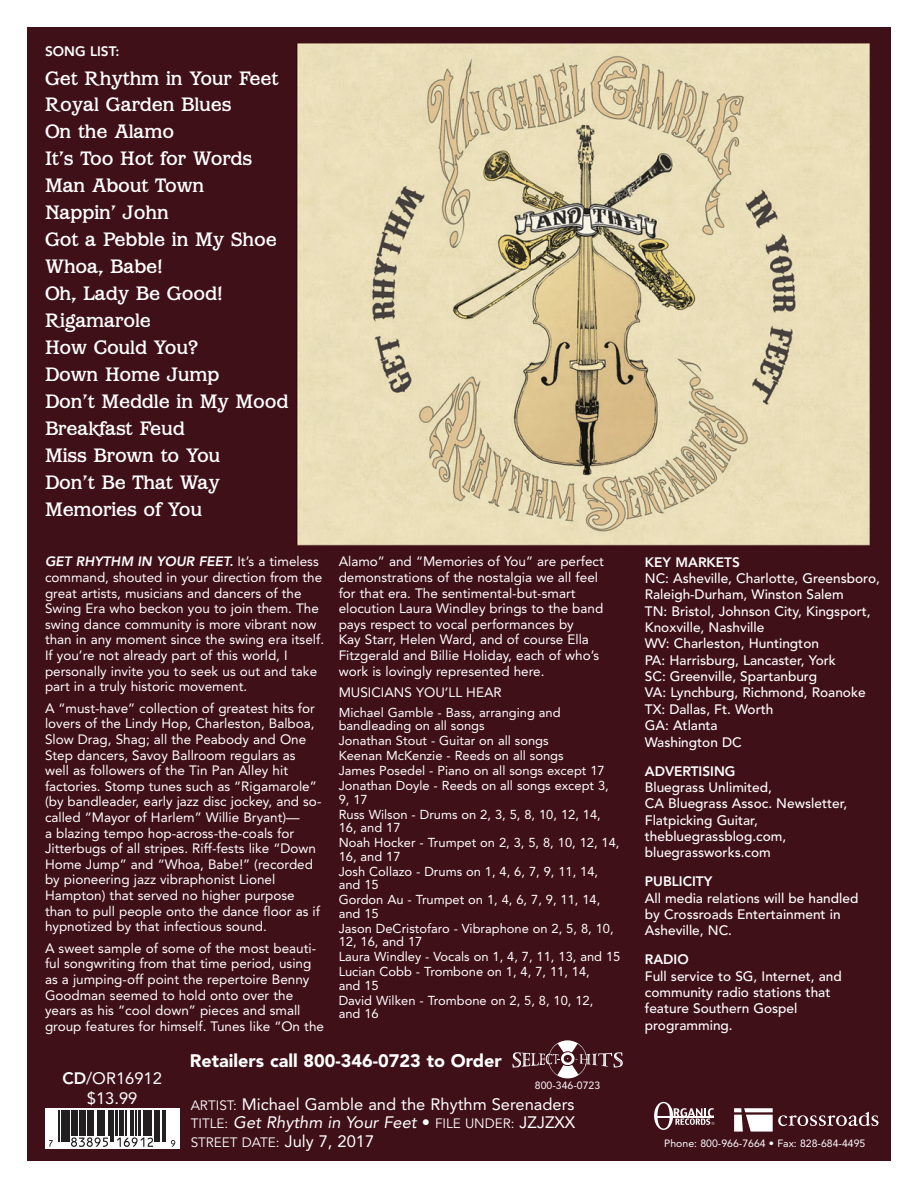
<style>
.page{position:relative;width:918px;height:1188px;background:#fff}
.page>*{position:absolute;margin:0;border:0;box-sizing:border-box;transform-origin:0 0}
.t1{font:20.25px "B Barcelona";letter-spacing:-.01em;color:#fff}
.t2{font:900 18px "Avenir";color:#fff}
.t3{font:16.5px/19.8px "Avenir";color:#fff;text-align:center}
.t4{font:500 13.65px/16.4px "Avenir";color:#fff}
.t5{font:800 13.65px "Avenir";color:#fff}
.t6{font:13.5px/15.6px "Avenir";color:#fff}
.t7{font:13.5px "Avenir";color:#fff}
.t8{font:12.9px/13.5px "Avenir";color:#fff}
.t9{font:10.5px "Avenir";color:#fff}
.s1{font-weight:800;font-style:italic}
.s2{font-weight:800}
.s3{font-size:13.5px}
.s4{font-style:italic}
.s5{font-style:inherit}
.s6{font-size:16.5px}
</style>
<div class="page">
<img style="left:27px;top:27px;width:864px;height:1134px">
<div style="left:45px;top:1108px;width:134px;height:41px;background:#fff"></div>
<svg style="left:49px;top:1140px;width:4px;height:7px"></svg>
<hr style="left:59px;top:1110px;width:1px;height:32px;background:#231f20">
<hr style="left:61px;top:1110px;width:1px;height:32px;background:#231f20">
<hr style="left:63px;top:1110px;width:4px;height:32px;background:#231f20">
<hr style="left:68px;top:1110px;width:2px;height:32px;background:#231f20">
<svg style="left:71px;top:1110px;width:38px;height:37px"></svg>
<hr style="left:111px;top:1110px;width:1px;height:32px;background:#231f20">
<hr style="left:113px;top:1110px;width:1px;height:32px;background:#231f20">
<hr style="left:115px;top:1110px;width:2px;height:26px;background:#231f20">
<svg style="left:117px;top:1110px;width:36px;height:37px"></svg>
<hr style="left:146px;top:1110px;width:3px;height:26px;background:#231f20">
<hr style="left:150px;top:1110px;width:2px;height:26px;background:#231f20">
<hr style="left:154px;top:1110px;width:4px;height:32px;background:#231f20">
<hr style="left:159px;top:1110px;width:1px;height:32px;background:#231f20">
<hr style="left:162px;top:1110px;width:1px;height:32px;background:#231f20">
<hr style="left:164px;top:1110px;width:2px;height:32px;background:#231f20">
<svg style="left:171px;top:1140px;width:4px;height:7px"></svg>
<svg style="left:513px;top:1040px;width:110px;height:38px;background:#653f45"></svg>
<svg style="left:654px;top:1102px;width:60px;height:28px;background:#745156"></svg>
<hr style="left:655px;top:1116px;width:59px;height:2px;background:#fff">
<svg style="left:734px;top:1108px;width:145px;height:24px"></svg>
<p class="t5" style="left:45px;top:43px;width:76px">SONG LIST:</p>
<p class="t1" style="left:45px;top:64px;width:235px">Get Rhythm in Your Feet</p>
<p class="t1" style="left:45px;top:91px;width:188px">Royal Garden Blues</p>
<p class="t1" style="left:45px;top:118px;width:131px">On the Alamo</p>
<p class="t1" style="left:45px;top:145px;width:209px">It’s Too Hot for Words</p>
<p class="t1" style="left:45px;top:172px;width:161px">Man About Town</p>
<p class="t1" style="left:45px;top:199px;width:125px">Nappin’ John</p>
<p class="t1" style="left:45px;top:226px;width:233px">Got a Pebble in My Shoe</p>
<p class="t1" style="left:45px;top:253px;width:119px">Whoa, Babe!</p>
<p class="t1" style="left:45px;top:280px;width:179px">Oh, Lady Be Good!</p>
<p class="t1" style="left:45px;top:307px;width:108px">Rigamarole</p>
<p class="t1" style="left:45px;top:334px;width:155px">How Could You?</p>
<p class="t1" style="left:45px;top:361px;width:176px">Down Home Jump</p>
<p class="t1" style="left:45px;top:388px;width:245px">Don’t Meddle in My Mood</p>
<p class="t1" style="left:45px;top:415px;width:141px">Breakfast Feud</p>
<p class="t1" style="left:45px;top:442px;width:177px">Miss Brown to You</p>
<p class="t1" style="left:45px;top:468px;width:177px">Don’t Be That Way</p>
<p class="t1" style="left:45px;top:495px;width:159px">Memories of You</p>
<p class="t6" style="left:45px;top:554px;width:281px"><span class="s1">GET RHYTHM IN YOUR FEET.</span> It’s a timeless command, shouted in your direction from the great artists, musicians and dancers of the Swing Era who beckon you to join them. The swing dance community is more vibrant now than in any moment since the swing era itself.<br>If you’re not already part of this world, I personally invite you to seek us out and take part in a truly historic movement.</p>
<p class="t6" style="left:45px;top:700px;width:278px">A “must-have” collection of greatest hits for lovers of the Lindy Hop, Charleston, Balboa, Slow Drag, Shag; all the Peabody and One Step dancers, Savoy Ballroom regulars as well as followers of the Tin Pan Alley hit factories. Stomp tunes such as “Rigamarole” (by bandleader, early jazz disc jockey, and so&shy;called “Mayor of Harlem” Willie Bryant)—<br>a blazing tempo hop-across-the-coals for Jitterbugs of all stripes. Riff-fests like “Down Home Jump” and “Whoa, Babe!” (recorded by pioneering jazz vibraphonist Lionel Hampton) that served no higher purpose than to pull people onto the dance floor as if hypnotized by that infectious sound.</p>
<p class="t6" style="left:45px;top:940px;width:281px">A sweet sample of some of the most beauti&shy;ful songwriting from that time period, using as a jumping-off point the repertoire Benny Goodman seemed to hold onto over the years as his “cool down” pieces and small group features for himself. Tunes like “On the</p>
<p class="t6" style="left:339px;top:554px;width:267px">Alamo” and “Memories of You” are perfect demonstrations of the nostalgia we all feel for that era. The sentimental-but-smart elocution Laura Windley brings to the band pays respect to vocal performances by<br>Kay Starr, Helen Ward, and of course Ella Fitzgerald and Billie Holiday, each of who’s work is lovingly represented here.</p>
<p class="t6" style="left:339px;top:685px;width:165px">MUSICIANS YOU’LL HEAR</p>
<p class="t8" style="left:339px;top:706px;width:223px">Michael Gamble - Bass, arranging and bandleading on all songs</p>
<p class="t8" style="left:339px;top:734px;width:211px">Jonathan Stout - Guitar on all songs</p>
<p class="t8" style="left:339px;top:749px;width:226px">Keenan McKenzie - Reeds on all songs</p>
<p class="t8" style="left:339px;top:764px;width:268px">James Posedel - Piano on all songs except 17</p>
<p class="t8" style="left:339px;top:779px;width:272px">Jonathan Doyle - Reeds on all songs except 3,<br>9, 17</p>
<p class="t8" style="left:339px;top:808px;width:264px">Russ Wilson - Drums on 2, 3, 5, 8, 10, 12, 14,<br>16, and 17</p>
<p class="t8" style="left:339px;top:836px;width:282px">Noah Hocker - Trumpet on 2, 3, 5, 8, 10, 12, 14,<br>16, and 17</p>
<p class="t8" style="left:339px;top:865px;width:261px">Josh Collazo - Drums on 1, 4, 6, 7, 9, 11, 14, and 15</p>
<p class="t8" style="left:339px;top:893px;width:263px">Gordon Au - Trumpet on 1, 4, 6, 7, 9, 11, 14, and 15</p>
<p class="t8" style="left:339px;top:922px;width:276px">Jason DeCristofaro - Vibraphone on 2, 5, 8, 10,<br>12, 16, and 17</p>
<p class="t8" style="left:339px;top:950px;width:283px">Laura Windley - Vocals on 1, 4, 7, 11, 13, and 15</p>
<p class="t8" style="left:339px;top:965px;width:253px">Lucian Cobb - Trombone on 1, 4, 7, 11, 14, and 15</p>
<p class="t8" style="left:339px;top:994px;width:256px">David Wilken - Trombone on 2, 5, 8, 10, 12, and 16</p>
<p class="t3" style="left:62px;top:1068px;width:101px"><span class="s2">CD</span>/OR16912 $13.99</p>
<p class="t2" style="left:190px;top:1050px;width:313px">Retailers call 800-346-0723 to Order</p>
<p class="t9" style="left:535px;top:1079px;width:67px">800-346-0723</p>
<p class="t3" style="left:191px;top:1095px;width:386px;line-height:18.6px;text-align:left"><span class="s3">ARTIST:</span> Michael Gamble and the Rhythm Serenaders<br><span class="s3">TITLE:</span> <span class="s4">Get Rhythm in Your Feet</span> <span class="s5">•</span> <span class="s3">FILE UNDER:</span> JZJZXX</p>
<p class="t7" style="left:191px;top:1135px;width:185px">STREET DATE: <span class="s6">July 7, 2017</span></p>
<p class="t5" style="left:645px;top:554px;width:97px">KEY MARKETS</p>
<p class="t4" style="left:645px;top:570px;width:237px">NC: Asheville, Charlotte, Greensboro,<br>Raleigh-Durham, Winston Salem</p>
<p class="t4" style="left:645px;top:603px;width:227px">TN: Bristol, Johnson City, Kingsport,<br>Knoxville, Nashville</p>
<p class="t4" style="left:645px;top:636px;width:176px">WV: Charleston, Huntington</p>
<p class="t4" style="left:645px;top:652px;width:193px">PA: Harrisburg, Lancaster, York</p>
<p class="t4" style="left:645px;top:669px;width:174px">SC: Greenville, Spartanburg</p>
<p class="t4" style="left:645px;top:685px;width:222px">VA: Lynchburg, Richmond, Roanoke<br>TX: Dallas, Ft. Worth</p>
<p class="t4" style="left:645px;top:718px;width:98px">GA: Atlanta<br>Washington DC</p>
<p class="t5" style="left:645px;top:763px;width:92px">ADVERTISING</p>
<p class="t4" style="left:645px;top:779px;width:204px">Bluegrass Unlimited,<br>CA Bluegrass Assoc. Newsletter,<br>Flatpicking Guitar, thebluegrassblog.com, bluegrassworks.com</p>
<p class="t5" style="left:645px;top:873px;width:69px">PUBLICITY</p>
<p class="t4" style="left:645px;top:890px;width:215px">All media relations will be handled by Crossroads Entertainment in<br>Asheville, NC.</p>
<p class="t5" style="left:645px;top:952px;width:45px">RADIO</p>
<p class="t4" style="left:645px;top:968px;width:198px">Full service to SG, Internet, and community radio stations that feature Southern Gospel programming.</p>
<p class="t9" style="left:664px;top:1137px;width:203px">Phone: 800-966-7664 • Fax: 828-684-4495</p>
</div>
